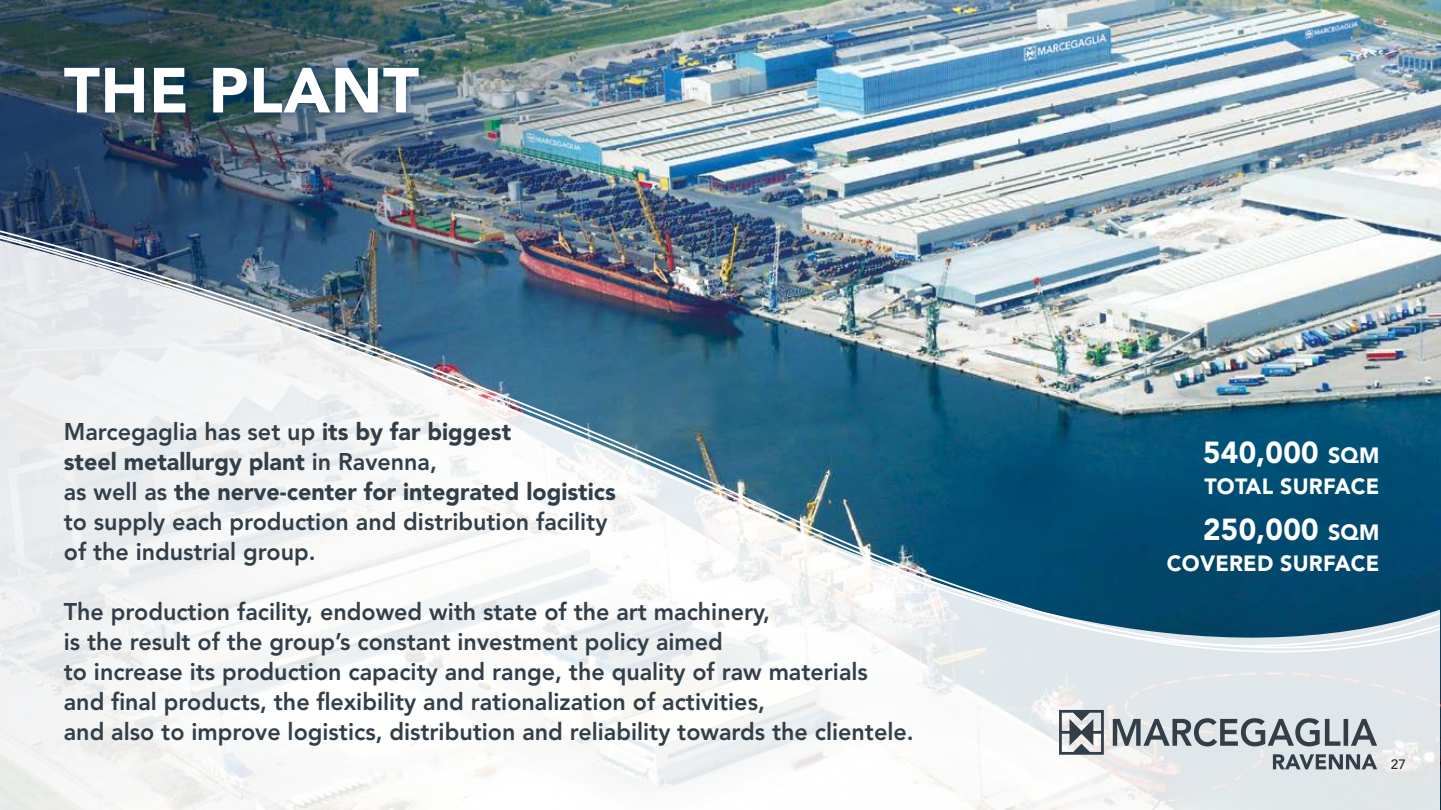
<style>
.page{position:relative;width:1441px;height:810px;background:#fff}
.page>*{position:absolute;margin:0;border:0;box-sizing:border-box;transform-origin:0 0}
.t1{font:900 63px "Avenir LT Std";letter-spacing:.01em;color:#fff}
.t2{font:900 30.15px "Avenir LT Std";letter-spacing:.01em;color:#fff}
.t3{font:800 24px/30px "Avenir LT Std";color:#323e48}
.t4{font:900 21.9px "Avenir LT Std";letter-spacing:.01em;color:#fff}
.t5{font:500 13.5px "Avenir LT Std";color:#25303b}
.s1{font-weight:900}
.s2{font-size:21.9px}
</style>
<div class="page">
<img style="left:0;top:0;width:1439px;height:167px">
<img style="left:0;top:167px;width:1439px;height:643px">
<div style="left:56px;top:59px;width:372px;height:64px;background:#002e5d;opacity:.85"></div>
<svg style="left:1058px;top:710px;width:45px;height:45px"></svg>
<svg style="left:1112px;top:718px;width:264px;height:28px;background:#99a0a6"></svg>
<svg style="left:1272px;top:754px;width:104px;height:15px;background:#878f95"></svg>
<h1 class="t1" style="left:64px;top:52px;width:357px">THE PLANT</h1>
<p class="t3" style="left:64px;top:417px;width:553px">Marcegaglia has set up <span class="s1">its by far biggest<br>steel metallurgy plant</span> in Ravenna,<br>as well as <span class="s1">the nerve-center for integrated logistics </span>to supply each production and distribution facility of the industrial group.</p>
<p class="t3" style="left:64px;top:597px;width:851px">The production facility, endowed with state of the art machinery,<br>is the result of the group’s constant investment policy aimed<br>to increase its production capacity and range, the quality of raw materials and final products, the flexibility and rationalization of activities,<br>and also to improve logistics, distribution and reliability towards the clientele.</p>
<p class="t2" style="left:1202px;top:434px;width:178px">540,000 <span class="s2">SQM</span></p>
<p class="t4" style="left:1204px;top:473px;width:176px">TOTAL SURFACE</p>
<p class="t2" style="left:1202px;top:512px;width:178px">250,000 <span class="s2">SQM</span></p>
<p class="t4" style="left:1166px;top:550px;width:214px">COVERED SURFACE</p>
<p class="t5" style="left:1390px;top:757px;width:17px">27</p>
</div>
